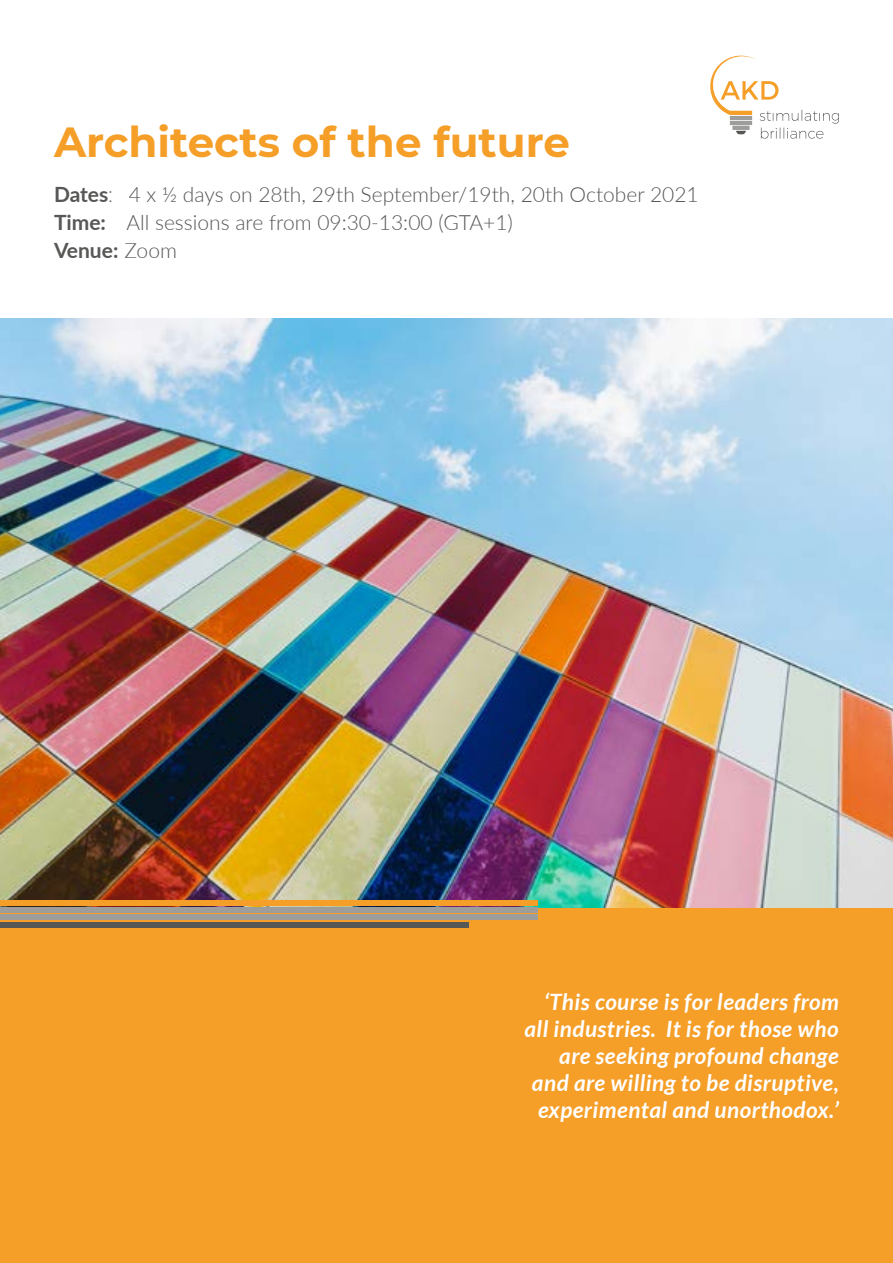
<style>
.page{position:relative;width:893px;height:1263px;background:#fff}
.page>*{position:absolute;margin:0;border:0;box-sizing:border-box;transform-origin:0 0}
.t1{font:700 42px "Montserrat";color:#f59e28}
.t2{font:italic 700 22.5px/27px "Lato";letter-spacing:.02em;color:#fff;text-align:right}
.t3{font:300 21px/27.8px "Lato";color:#575756}
.s1{font-weight:700}
.s2{font-family:"Montserrat"}
</style>
<div class="page">
<div style="left:0;top:848px;width:893px;height:415px;background:#f59e28"></div>
<svg style="left:710px;top:55px;width:129px;height:84px"></svg>
<img style="left:0;top:319px;width:893px;height:589px">
<div style="left:0;top:900px;width:537px;height:6px;background:#f59e28"></div>
<div style="left:0;top:907px;width:537px;height:6px;background:#9d9d9c"></div>
<div style="left:0;top:914px;width:537px;height:6px;background:#9d9d9c"></div>
<div style="left:0;top:922px;width:468px;height:6px;background:#575756"></div>
<h1 class="t1" style="left:54px;top:112px;width:517px">Architects of the future</h1>
<p class="t3" style="left:54px;top:180px;width:646px"><span class="s1">Dates</span><span class="s2">:</span> 4 x ½ days on 28th, 29th September/19th, 20th October 2021<br><span class="s1">Time:</span> All sessions are from 09:30-13:00 (GTA+1)<br><span class="s1">Venue:</span> Zoom</p>
<p class="t2" style="left:524px;top:989px;width:316px">‘This course is for leaders from all industries. It is for those who are seeking profound change and are willing to be disruptive, experimental and unorthodox.’</p>
</div>
